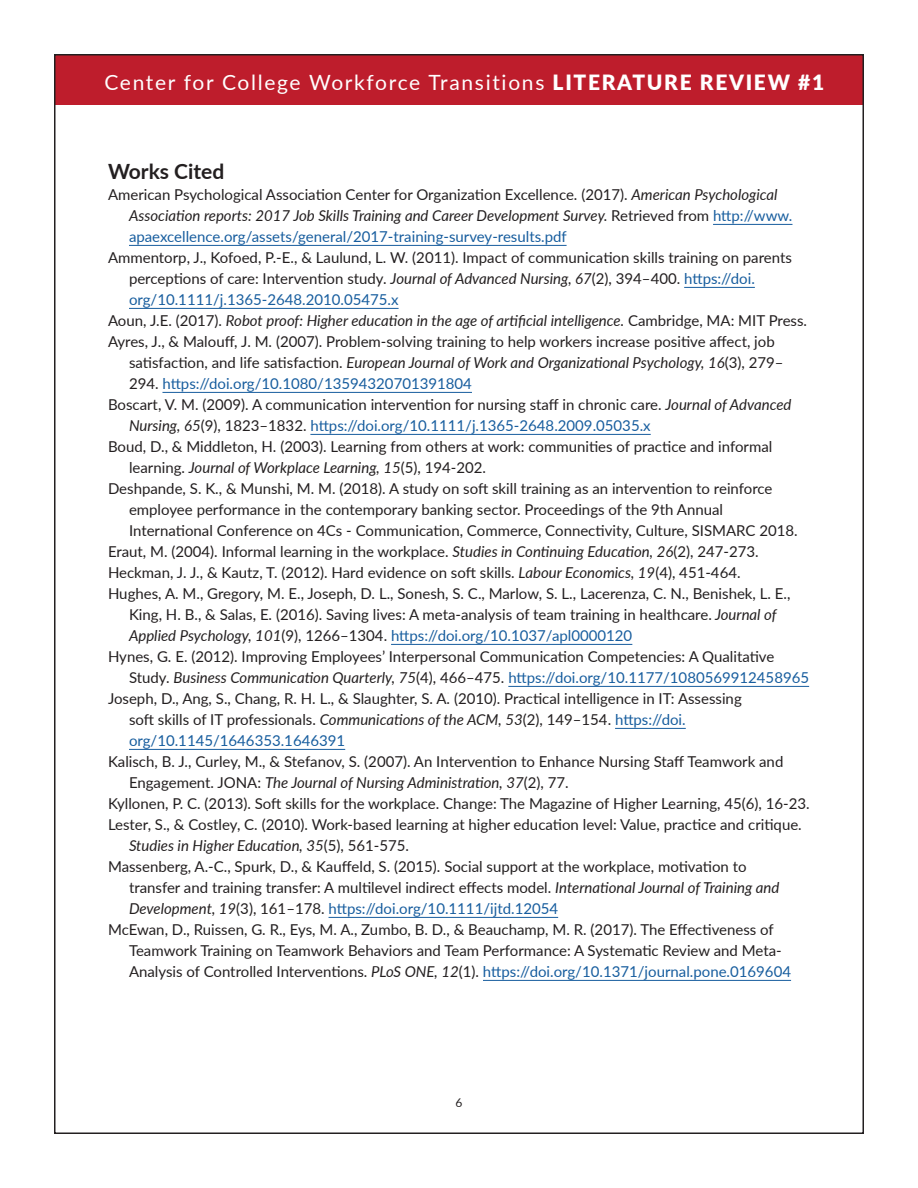
<style>
.page{position:relative;width:918px;height:1188px;background:#fff}
.page>*{position:absolute;margin:0;border:0;box-sizing:border-box;transform-origin:0 0}
.t1{font:21px "Lato";letter-spacing:.08em;color:#fff}
.t2{font:700 21px "Lato";color:#231f20}
.P-body{font:15px/21px "Lato";color:#231f20}
.P-body-2{font:italic 15px/21px "Lato";color:#231f20}
.t3{font:12px "Lato";color:#231f20}
.s1{font-weight:900}
.s2{font-style:normal}
.s3{font-style:normal;color:#175d9e}
.s4{font-style:italic}
.s5{color:#175d9e}
</style>
<div class="page">
<div style="left:55px;top:55px;width:808px;height:50px;background:#be1d2c"></div>
<hr style="left:713px;top:224px;width:79px;height:1px;background:#175d9e">
<hr style="left:129px;top:245px;width:438px;height:1px;background:#175d9e">
<hr style="left:684px;top:287px;width:71px;height:1px;background:#175d9e">
<hr style="left:129px;top:308px;width:270px;height:1px;background:#175d9e">
<hr style="left:162px;top:392px;width:310px;height:1px;background:#175d9e">
<hr style="left:310px;top:434px;width:341px;height:1px;background:#175d9e">
<hr style="left:391px;top:644px;width:241px;height:1px;background:#175d9e">
<hr style="left:508px;top:686px;width:301px;height:1px;background:#175d9e">
<hr style="left:615px;top:728px;width:71px;height:1px;background:#175d9e">
<hr style="left:129px;top:749px;width:216px;height:1px;background:#175d9e">
<hr style="left:329px;top:917px;width:229px;height:1px;background:#175d9e">
<hr style="left:483px;top:980px;width:308px;height:1px;background:#175d9e">
<h1 class="t1" style="left:104px;top:67px;width:721px">Center for College Workforce Transitions <span class="s1">LITERATURE REVIEW #1</span></h1>
<h2 class="t2" style="left:108px;top:156px;width:118px">Works Cited</h2>
<p class="P-body-2" style="left:129px;top:183px;width:665px;text-indent:-21px"><span class="s2">American Psychological Association Center for Organization Excellence. (2017).</span> American Psychological<br>Association reports: 2017 Job Skills Training and Career Development Survey. <span class="s2">Retrieved from</span> <span class="s3">http://www. apaexcellence.org/assets/general/2017-training-survey-results.pdf</span></p>
<p class="P-body" style="left:129px;top:246px;width:664px;text-indent:-21px">Ammentorp, J., Kofoed, P.-E., &amp; Laulund, L. W. (2011). Impact of communication skills training on parents perceptions of care: Intervention study. <span class="s4">Journal of Advanced Nursing, 67</span>(2), 394–400. <span class="s5">https://doi. org/10.1111/j.1365-2648.2010.05475.x</span></p>
<p class="P-body-2" style="left:108px;top:309px;width:701px"><span class="s2">Aoun, J.E. (2017).</span> Robot proof: Higher education in the age of artificial intelligence. <span class="s2">Cambridge, MA: MIT Press.</span></p>
<p class="P-body" style="left:129px;top:330px;width:656px;text-indent:-21px">Ayres, J., &amp; Malouff, J. M. (2007). Problem-solving training to help workers increase positive affect, job satisfaction, and life satisfaction. <span class="s4">European Journal of Work and Organizational Psychology, 16</span>(3), 279–<br>294. <span class="s5">https://doi.org/10.1080/13594320701391804</span></p>
<p class="P-body" style="left:129px;top:393px;width:664px;text-indent:-21px">Boscart, V. M. (2009). A communication intervention for nursing staff in chronic care. <span class="s4">Journal of Advanced<br>Nursing, 65</span>(9), 1823–1832. <span class="s5">https://doi.org/10.1111/j.1365-2648.2009.05035.x</span></p>
<p class="P-body" style="left:129px;top:435px;width:645px;text-indent:-21px">Boud, D., &amp; Middleton, H. (2003). Learning from others at work: communities of practice and informal learning. <span class="s4">Journal of Workplace Learning, 15</span>(5), 194-202.</p>
<p class="P-body" style="left:129px;top:477px;width:670px;text-indent:-21px">Deshpande, S. K., &amp; Munshi, M. M. (2018). A study on soft skill training as an intervention to reinforce employee performance in the contemporary banking sector. Proceedings of the 9th Annual<br>International Conference on 4Cs - Communication, Commerce, Connectivity, Culture, SISMARC 2018.</p>
<p class="P-body" style="left:108px;top:540px;width:652px">Eraut, M. (2004). Informal learning in the workplace. <span class="s4">Studies in Continuing Education, 26</span>(2), 247-273.</p>
<p class="P-body" style="left:108px;top:561px;width:634px">Heckman, J. J., &amp; Kautz, T. (2012). Hard evidence on soft skills. <span class="s4">Labour Economics, 19</span>(4), 451-464.</p>
<p class="P-body" style="left:129px;top:582px;width:663px;text-indent:-21px">Hughes, A. M., Gregory, M. E., Joseph, D. L., Sonesh, S. C., Marlow, S. L., Lacerenza, C. N., Benishek, L. E.,<br>King, H. B., &amp; Salas, E. (2016). Saving lives: A meta-analysis of team training in healthcare. <span class="s4">Journal of<br>Applied Psychology, 101</span>(9), 1266–1304. <span class="s5">https://doi.org/10.1037/apl0000120</span></p>
<p class="P-body" style="left:129px;top:645px;width:682px;text-indent:-21px">Hynes, G. E. (2012). Improving Employees’ Interpersonal Communication Competencies: A Qualitative<br>Study. <span class="s4">Business Communication Quarterly, 75</span>(4), 466–475. <span class="s5">https://doi.org/10.1177/1080569912458965</span></p>
<p class="P-body" style="left:129px;top:687px;width:614px;text-indent:-21px">Joseph, D., Ang, S., Chang, R. H. L., &amp; Slaughter, S. A. (2010). Practical intelligence in IT: Assessing soft skills of IT professionals. <span class="s4">Communications of the ACM, 53</span>(2), 149–154. <span class="s5">https://doi. org/10.1145/1646353.1646391</span></p>
<p class="P-body" style="left:129px;top:750px;width:656px;text-indent:-21px">Kalisch, B. J., Curley, M., &amp; Stefanov, S. (2007). An Intervention to Enhance Nursing Staff Teamwork and<br>Engagement. JONA: <span class="s4">The Journal of Nursing Administration, 37</span>(2), 77.</p>
<p class="P-body" style="left:108px;top:792px;width:703px">Kyllonen, P. C. (2013). Soft skills for the workplace. Change: The Magazine of Higher Learning, 45(6), 16-23.</p>
<p class="P-body" style="left:129px;top:813px;width:674px;text-indent:-21px">Lester, S., &amp; Costley, C. (2010). Work‐based learning at higher education level: Value, practice and critique.<br><span class="s4">Studies in Higher Education, 35</span>(5), 561-575.</p>
<p class="P-body" style="left:129px;top:855px;width:652px;text-indent:-21px">Massenberg, A.-C., Spurk, D., &amp; Kauffeld, S. (2015). Social support at the workplace, motivation to transfer and training transfer: A multilevel indirect effects model. <span class="s4">International Journal of Training and<br>Development, 19</span>(3), 161–178. <span class="s5">https://doi.org/10.1111/ijtd.12054</span></p>
<p class="P-body" style="left:129px;top:918px;width:664px;text-indent:-21px">McEwan, D., Ruissen, G. R., Eys, M. A., Zumbo, B. D., &amp; Beauchamp, M. R. (2017). The Effectiveness of<br>Teamwork Training on Teamwork Behaviors and Team Performance: A Systematic Review and Meta-<br>Analysis of Controlled Interventions. <span class="s4">PLoS ONE, 12</span>(1). <span class="s5">https://doi.org/10.1371/journal.pone.0169604</span></p>
<p class="t3" style="left:456px;top:1094px;width:8px">6</p>
</div>
